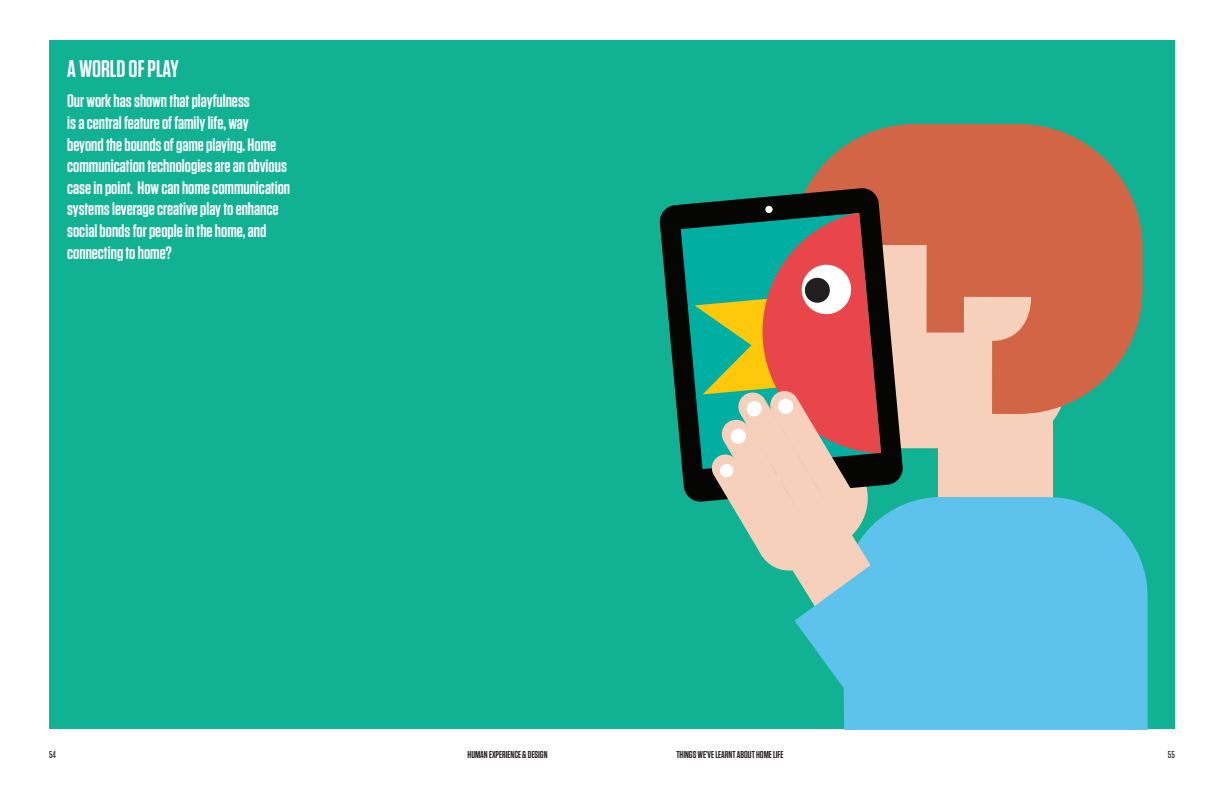
<style>
.page{position:relative;width:1224px;height:792px;background:#fff}
.page>*{position:absolute;margin:0;border:0;box-sizing:border-box;transform-origin:0 0}
.Insight_Heading{font:600 24px "Tungsten";color:#fff}
.Insight_Text{font:600 18px/21.6px "Tungsten";color:#fff}
.t1{font:600 10px "Tungsten";color:#231f20}
.t2{font:500 10px "Tungsten";color:#231f20}
</style>
<div class="page">
<div style="left:49px;top:40px;width:1126px;height:689px;background:#11b294"></div>
<div style="left:938px;top:380px;width:114px;height:156px;background:#f7d0bc"></div>
<svg style="left:903px;top:414px;width:155px;height:34px"></svg>
<svg style="left:807px;top:124px;width:336px;height:290px;background:#c27e60"></svg>
<svg style="left:1007px;top:497px;width:141px;height:232px;background:#58c1e5"></svg>
<svg style="left:659px;top:187px;width:244px;height:314px"></svg>
<svg style="left:681px;top:213px;width:14px;height:256px;background:#033a35"></svg>
<svg style="left:794px;top:492px;width:213px;height:129px;background:#5fc2e2"></svg>
<svg style="left:695px;top:194px;width:192px;height:405px;background:#878875"></svg>
<svg style="left:795px;top:551px;width:233px;height:178px;background:#60c2e0"></svg>
<p class="Insight_Heading" style="left:67px;top:56px;width:113px">A WORLD OF PLAY</p>
<p class="Insight_Text" style="left:67px;top:91px;width:225px">Our work has shown that playfulness<br>is a central feature of family life, way<br>beyond the bounds of game playing. Home communication technologies are an obvious case in point. How can home communication systems leverage creative play to enhance social bonds for people in the home, and connecting to home?</p>
<p class="t2" style="left:49px;top:749px;width:8px">54</p>
<p class="t1" style="left:468px;top:749px;width:82px">HUMAN EXPERIENCE &amp; DESIGN</p>
<p class="t1" style="left:676px;top:749px;width:109px">THINGS WE’VE LEARNT ABOUT HOME LIFE</p>
<p class="t2" style="left:1168px;top:749px;width:8px">55</p>
</div>
